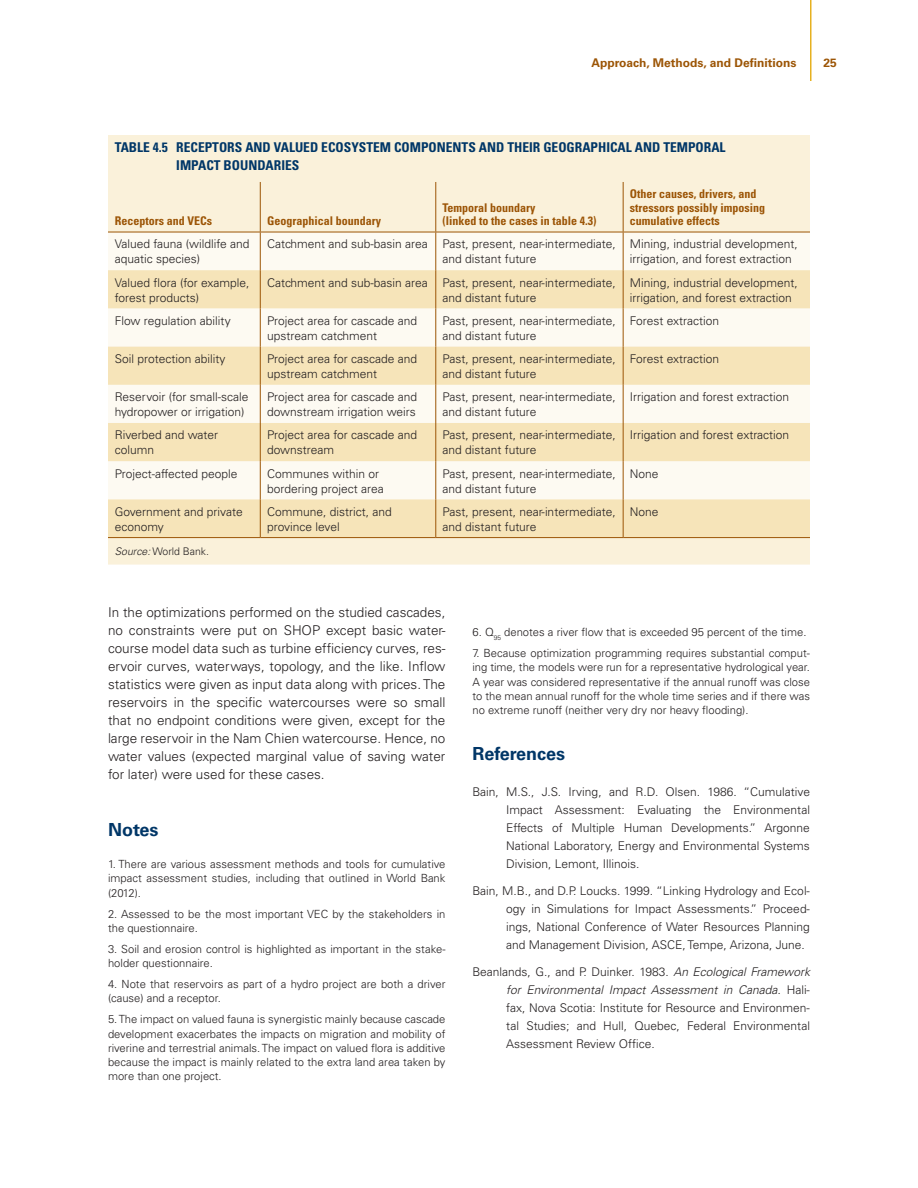
<style>
.page{position:relative;width:918px;height:1188px;background:#fff}
.page>*{position:absolute;margin:0;border:0;box-sizing:border-box;transform-origin:0 0}
.t1{font:700 18px "Univers";color:#003667}
.t2{font:300 13.5px/18px "Univers";color:#231f20;text-align:justify}
.Table_Title{font:700 condensed 13.5px/18px "Univers";color:#003667}
.Table_text_left{font:300 12px/15px "Univers";color:#231f20}
.references{font:300 12px/18px "Univers";color:#231f20;text-align:justify}
.Tbl_Col_Hd_Centered{font:700 condensed 12px/13.5px "Univers";color:#9c5506}
.t3{font:700 12px "Univers";color:#9c5506}
.Footnote_1{font:300 11.25px/14.2px "Univers";color:#231f20;text-align:justify}
.Table_source{font:300 10.5px "Univers";color:#231f20}
.s1{font-style:italic}
</style>
<div class="page">
<hr style="left:810px;top:0;width:2px;height:81px;background:#e6b120">
<div style="left:108px;top:135px;width:702px;height:430px;background:#faf1da"></div>
<div style="left:108px;top:233px;width:702px;height:37px;background:#fdfaf2"></div>
<svg style="left:108px;top:270px;width:702px;height:267px;fill:#f6e4b9"></svg>
<hr style="left:260px;top:182px;width:1px;height:50px;background:#9c5506">
<hr style="left:435px;top:182px;width:1px;height:50px;background:#9c5506">
<hr style="left:623px;top:182px;width:1px;height:50px;background:#9c5506">
<hr style="left:108px;top:232px;width:152px;height:1px;background:#9c5506">
<hr style="left:260px;top:232px;width:176px;height:1px;background:#9c5506">
<hr style="left:260px;top:232px;width:1px;height:38px;background:#9c5506">
<hr style="left:436px;top:232px;width:187px;height:1px;background:#9c5506">
<hr style="left:435px;top:232px;width:1px;height:38px;background:#9c5506">
<hr style="left:623px;top:232px;width:187px;height:1px;background:#9c5506">
<hr style="left:623px;top:232px;width:1px;height:38px;background:#9c5506">
<hr style="left:260px;top:270px;width:1px;height:38px;background:#9c5506">
<hr style="left:435px;top:270px;width:1px;height:38px;background:#9c5506">
<hr style="left:623px;top:270px;width:1px;height:38px;background:#9c5506">
<hr style="left:260px;top:308px;width:1px;height:39px;background:#9c5506">
<hr style="left:435px;top:308px;width:1px;height:39px;background:#9c5506">
<hr style="left:623px;top:308px;width:1px;height:39px;background:#9c5506">
<hr style="left:260px;top:347px;width:1px;height:38px;background:#9c5506">
<hr style="left:435px;top:347px;width:1px;height:38px;background:#9c5506">
<hr style="left:623px;top:347px;width:1px;height:38px;background:#9c5506">
<hr style="left:260px;top:385px;width:1px;height:38px;background:#9c5506">
<hr style="left:435px;top:385px;width:1px;height:38px;background:#9c5506">
<hr style="left:623px;top:385px;width:1px;height:38px;background:#9c5506">
<hr style="left:260px;top:423px;width:1px;height:38px;background:#9c5506">
<hr style="left:435px;top:423px;width:1px;height:38px;background:#9c5506">
<hr style="left:623px;top:423px;width:1px;height:38px;background:#9c5506">
<hr style="left:260px;top:461px;width:1px;height:38px;background:#9c5506">
<hr style="left:435px;top:461px;width:1px;height:38px;background:#9c5506">
<hr style="left:623px;top:461px;width:1px;height:38px;background:#9c5506">
<hr style="left:260px;top:499px;width:1px;height:38px;background:#9c5506">
<hr style="left:435px;top:499px;width:1px;height:38px;background:#9c5506">
<hr style="left:623px;top:499px;width:1px;height:38px;background:#9c5506">
<hr style="left:108px;top:537px;width:152px;height:1px;background:#9c5506">
<hr style="left:260px;top:537px;width:176px;height:1px;background:#9c5506">
<hr style="left:436px;top:537px;width:187px;height:1px;background:#9c5506">
<hr style="left:623px;top:537px;width:187px;height:1px;background:#9c5506">
<p class="t3" style="left:592px;top:56px;width:206px">Approach, Methods, and Definitions</p>
<p class="t3" style="left:824px;top:56px;width:15px">25</p>
<p class="Table_Title" style="left:176px;top:139px;width:551px;text-indent:-62px">TABLE 4.5 RECEPTORS AND VALUED ECOSYSTEM COMPONENTS AND THEIR GEOGRAPHICAL AND TEMPORAL<br>IMPACT BOUNDARIES</p>
<p class="Tbl_Col_Hd_Centered" style="left:115px;top:214px;width:99px">Receptors and VECs</p>
<p class="Tbl_Col_Hd_Centered" style="left:267px;top:214px;width:115px">Geographical boundary</p>
<p class="Tbl_Col_Hd_Centered" style="left:443px;top:201px;width:155px">Temporal boundary<br>(linked to the cases in table 4.3)</p>
<p class="Tbl_Col_Hd_Centered" style="left:630px;top:187px;width:137px">Other causes, drivers, and stressors possibly imposing cumulative effects</p>
<p class="Table_text_left" style="left:115px;top:236px;width:136px">Valued fauna (wildlife and aquatic species)</p>
<p class="Table_text_left" style="left:267px;top:236px;width:162px">Catchment and sub-basin area</p>
<p class="Table_text_left" style="left:443px;top:236px;width:175px">Past, present, near-intermediate, and distant future</p>
<p class="Table_text_left" style="left:630px;top:236px;width:169px">Mining, industrial development, irrigation, and forest extraction</p>
<p class="Table_text_left" style="left:115px;top:275px;width:136px">Valued flora (for example, forest products)</p>
<p class="Table_text_left" style="left:267px;top:275px;width:162px">Catchment and sub-basin area</p>
<p class="Table_text_left" style="left:443px;top:275px;width:175px">Past, present, near-intermediate, and distant future</p>
<p class="Table_text_left" style="left:630px;top:275px;width:169px">Mining, industrial development, irrigation, and forest extraction</p>
<p class="Table_text_left" style="left:115px;top:313px;width:118px">Flow regulation ability</p>
<p class="Table_text_left" style="left:267px;top:313px;width:152px">Project area for cascade and upstream catchment</p>
<p class="Table_text_left" style="left:443px;top:313px;width:175px">Past, present, near-intermediate, and distant future</p>
<p class="Table_text_left" style="left:630px;top:313px;width:91px">Forest extraction</p>
<p class="Table_text_left" style="left:115px;top:351px;width:112px">Soil protection ability</p>
<p class="Table_text_left" style="left:267px;top:351px;width:152px">Project area for cascade and upstream catchment</p>
<p class="Table_text_left" style="left:443px;top:351px;width:175px">Past, present, near-intermediate, and distant future</p>
<p class="Table_text_left" style="left:630px;top:351px;width:91px">Forest extraction</p>
<p class="Table_text_left" style="left:115px;top:389px;width:135px">Reservoir (for small-scale hydropower or irrigation)</p>
<p class="Table_text_left" style="left:267px;top:389px;width:152px">Project area for cascade and downstream irrigation weirs</p>
<p class="Table_text_left" style="left:443px;top:389px;width:175px">Past, present, near-intermediate, and distant future</p>
<p class="Table_text_left" style="left:630px;top:389px;width:161px">Irrigation and forest extraction</p>
<p class="Table_text_left" style="left:115px;top:427px;width:105px">Riverbed and water column</p>
<p class="Table_text_left" style="left:267px;top:427px;width:152px">Project area for cascade and downstream</p>
<p class="Table_text_left" style="left:443px;top:427px;width:175px">Past, present, near-intermediate, and distant future</p>
<p class="Table_text_left" style="left:630px;top:427px;width:161px">Irrigation and forest extraction</p>
<p class="Table_text_left" style="left:115px;top:466px;width:124px">Project-affected people</p>
<p class="Table_text_left" style="left:267px;top:466px;width:118px">Communes within or bordering project area</p>
<p class="Table_text_left" style="left:443px;top:466px;width:175px">Past, present, near-intermediate, and distant future</p>
<p class="Table_text_left" style="left:630px;top:466px;width:30px">None</p>
<p class="Table_text_left" style="left:115px;top:504px;width:129px">Government and private economy</p>
<p class="Table_text_left" style="left:267px;top:504px;width:126px">Commune, district, and province level</p>
<p class="Table_text_left" style="left:443px;top:504px;width:175px">Past, present, near-intermediate, and distant future</p>
<p class="Table_text_left" style="left:630px;top:504px;width:30px">None</p>
<p class="Table_source" style="left:115px;top:545px;width:96px"><span class="s1">Source:</span> World Bank.</p>
<p class="t2" style="left:108px;top:603px;width:339px">In the optimizations performed on the studied cascades, no constraints were put on SHOP except basic water&shy;course model data such as turbine efficiency curves, res&shy;ervoir curves, waterways, topology, and the like. Inflow statistics were given as input data along with prices. The reservoirs in the specific watercourses were so small that no endpoint conditions were given, except for the large reservoir in the Nam Chien watercourse. Hence, no water values (expected marginal value of saving water for later) were used for these cases.</p>
<h1 class="t1" style="left:108px;top:819px;width:52px">Notes</h1>
<p class="Footnote_1" style="left:108px;top:857px;width:339px">1. There are various assessment methods and tools for cumulative impact assessment studies, including that outlined in World Bank (2012).</p>
<p class="Footnote_1" style="left:108px;top:906px;width:339px">2. Assessed to be the most important VEC by the stakeholders in the questionnaire.</p>
<p class="Footnote_1" style="left:108px;top:941px;width:339px">3. Soil and erosion control is highlighted as important in the stake&shy;holder questionnaire.</p>
<p class="Footnote_1" style="left:108px;top:977px;width:339px">4. Note that reservoirs as part of a hydro project are both a driver (cause) and a receptor.</p>
<p class="Footnote_1" style="left:108px;top:1012px;width:339px">5. The impact on valued fauna is synergistic mainly because cascade development exacerbates the impacts on migration and mobility of riverine and terrestrial animals. The impact on valued flora is additive because the impact is mainly related to the extra land area taken by more than one project.</p>
<p class="Footnote_1" style="left:472px;top:625px;width:336px">6. Q<sub>95</sub> denotes a river flow that is exceeded 95 percent of the time.</p>
<p class="Footnote_1" style="left:472px;top:646px;width:339px">7. Because optimization programming requires substantial comput&shy;ing time, the models were run for a representative hydrological year.<br>A year was considered representative if the annual runoff was close to the mean annual runoff for the whole time series and if there was no extreme runoff (neither very dry nor heavy flooding).</p>
<h1 class="t1" style="left:472px;top:743px;width:94px">References</h1>
<p class="references" style="left:506px;top:782px;width:305px;text-indent:-34px">Bain, M.S., J.S. Irving, and R.D. Olsen. 1986. “Cumulative Impact Assessment: Evaluating the Environmental Effects of Multiple Human Developments.” Argonne National Laboratory, Energy and Environmental Systems Division, Lemont, Illinois.</p>
<p class="references" style="left:506px;top:881px;width:305px;text-indent:-34px">Bain, M.B., and D.P. Loucks. 1999. “Linking Hydrology and Ecol&shy;ogy in Simulations for Impact Assessments.” Proceed&shy;ings, National Conference of Water Resources Planning and Management Division, ASCE, Tempe, Arizona, June.</p>
<p class="references" style="left:506px;top:962px;width:305px;text-indent:-34px">Beanlands, G., and P. Duinker. 1983. <span class="s1">An Ecological Framework for Environmental Impact Assessment in Canada.</span> Hali&shy;fax, Nova Scotia: Institute for Resource and Environmen&shy;tal Studies; and Hull, Quebec, Federal Environmental Assessment Review Office.</p>
</div>
